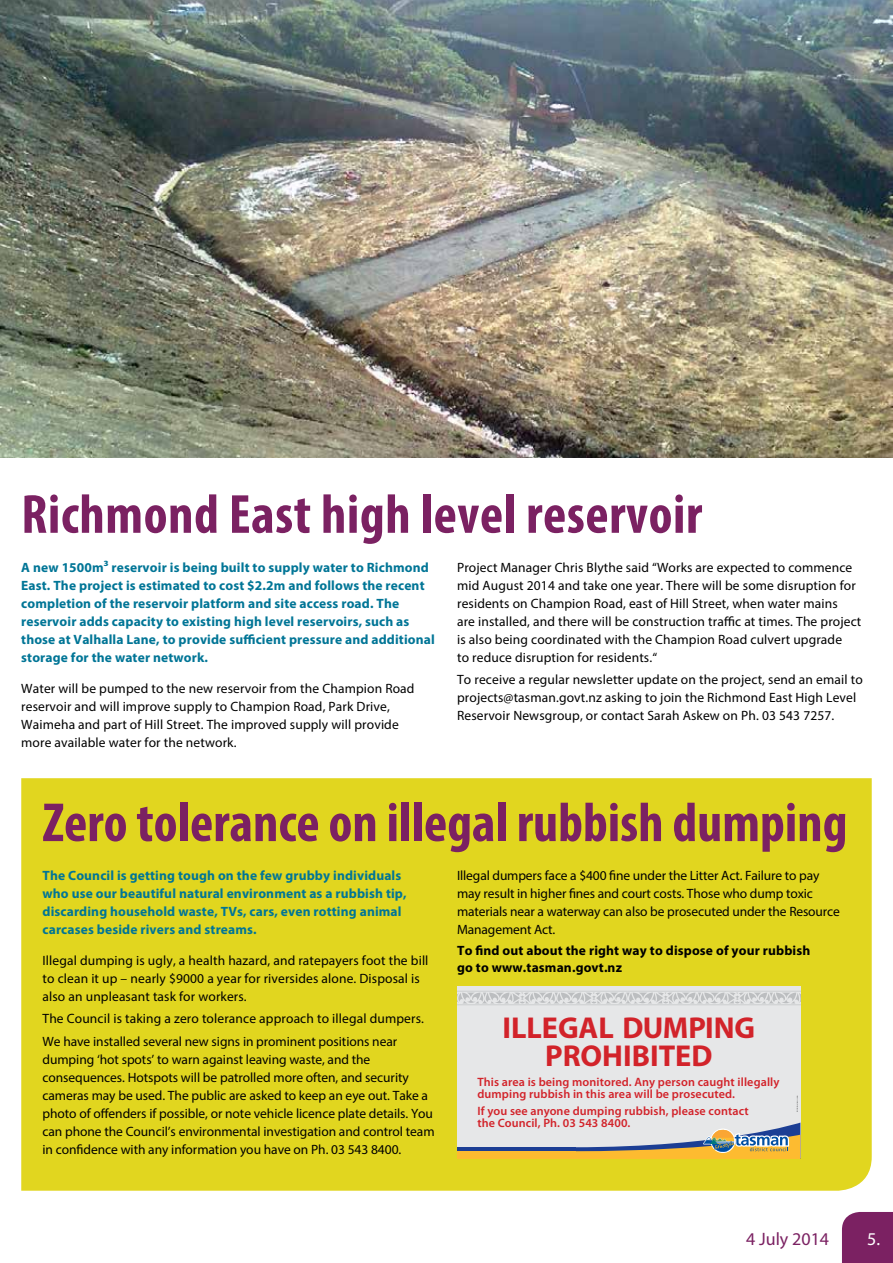
<style>
.page{position:relative;width:893px;height:1263px;background:#fff}
.page>*{position:absolute;margin:0;border:0;box-sizing:border-box;transform-origin:0 0}
.t1{font:700 condensed 55.5px "Myriad Pro";color:#7b2162}
.t2{font:700 30.3px/27.9px "Myriad Pro";color:#d2232a;text-align:center}
.t3{font:18px "Myriad Pro";color:#7b2162}
.t4{font:18px "Myriad Pro";color:#fff}
.t5{font:13.5px/18px "Myriad Pro";letter-spacing:.01em;color:#000}
.t6{font:700 13.5px/18px "Myriad Pro";letter-spacing:.01em;color:#007596}
.t7{font:13.5px/18px "Myriad Pro";letter-spacing:-.01em;color:#000}
.t8{font:700 13.5px/16.5px "Myriad Pro";letter-spacing:.01em;color:#000}
.t9{font:600 12.15px/12.8px "Myriad Pro";letter-spacing:.01em;color:#d2232a}
</style>
<div class="page">
<div style="left:842px;top:1212px;width:51px;height:51px;background:#7b2162"></div>
<img style="left:0;top:0;width:893px;height:457px">
<div style="left:21px;top:778px;width:851px;height:413px;background:#e1d61f"></div>
<div style="left:457px;top:986px;width:343px;height:172px;background:#e6e7e8"></div>
<div style="left:457px;top:1147px;width:119px;height:11px;background:#1c3e94"></div>
<div style="left:457px;top:1151px;width:119px;height:7px;background:#fdbb30"></div>
<svg style="left:457px;top:986px;width:345px;height:19px"></svg>
<svg style="left:573px;top:1122px;width:229px;height:38px"></svg>
<h1 class="t1" style="left:21px;top:480px;width:682px">Richmond East high level reservoir</h1>
<p class="t6" style="left:21px;top:558px;width:415px">A new 1500m3 reservoir is being built to supply water to Richmond East. The project is estimated to cost $2.2m and follows the recent completion of the reservoir platform and site access road. The reservoir adds capacity to existing high level reservoirs, such as those at Valhalla Lane, to provide sufficient pressure and additional storage for the water network.</p>
<p class="t5" style="left:21px;top:679px;width:395px">Water will be pumped to the new reservoir from the Champion Road reservoir and will improve supply to Champion Road, Park Drive, Waimeha and part of Hill Street. The improved supply will provide more available water for the network.</p>
<p class="t5" style="left:457px;top:558px;width:406px">Project Manager Chris Blythe said “Works are expected to commence mid August 2014 and take one year. There will be some disruption for residents on Champion Road, east of Hill Street, when water mains<br>are installed, and there will be construction traffic at times. The project is also being coordinated with the Champion Road culvert upgrade<br>to reduce disruption for residents.“</p>
<p class="t5" style="left:457px;top:670px;width:407px">To receive a regular newsletter update on the project, send an email to projects@tasman.govt.nz asking to join the Richmond East High Level<br>Reservoir Newsgroup, or contact Sarah Askew on Ph. 03 543 7257.</p>
<h1 class="t1" style="left:43px;top:788px;width:806px">Zero tolerance on illegal rubbish dumping</h1>
<p class="t6" style="left:43px;top:866px;width:366px">The Council is getting tough on the few grubby individuals who use our beautiful natural environment as a rubbish tip, discarding household waste, TVs, cars, even rotting animal carcases beside rivers and streams.</p>
<p class="t5" style="left:43px;top:951px;width:387px">Illegal dumping is ugly, a health hazard, and ratepayers foot the bill to clean it up – nearly $9000 a year for riversides alone. Disposal is also an unpleasant task for workers.</p>
<p class="t5" style="left:43px;top:1007px;width:383px;line-height:22.2px">The Council is taking a zero tolerance approach to illegal dumpers.<br>We have installed several new signs in prominent positions near</p>
<p class="t5" style="left:43px;top:1050px;width:394px">dumping ‘hot spots’ to warn against leaving waste, and the consequences. Hotspots will be patrolled more often, and security cameras may be used. The public are asked to keep an eye out. Take a photo of offenders if possible, or note vehicle licence plate details. You can phone the Council’s environmental investigation and control team in confidence with any information you have on Ph. 03 543 8400.</p>
<p class="t7" style="left:457px;top:866px;width:384px">Illegal dumpers face a $400 fine under the Litter Act. Failure to pay may result in higher fines and court costs. Those who dump toxic materials near a waterway can also be prosecuted under the Resource Management Act.</p>
<p class="t8" style="left:457px;top:942px;width:355px">To find out about the right way to dispose of your rubbish go to www.tasman.govt.nz</p>
<h2 class="t2" style="left:503px;top:1013px;width:254px">ILLEGAL DUMPING<br>PROHIBITED</h2>
<p class="t9" style="left:477px;top:1075px;width:304px">This area is being monitored. Any person caught illegally dumping rubbish in this area will be prosecuted.</p>
<p class="t9" style="left:477px;top:1104px;width:273px">If you see anyone dumping rubbish, please contact the Council, Ph. 03 543 8400.</p>
<h3 class="t3" style="left:746px;top:1227px;width:85px">4 July 2014</h3>
<h3 class="t4" style="left:867px;top:1227px;width:14px">5.</h3>
</div>
